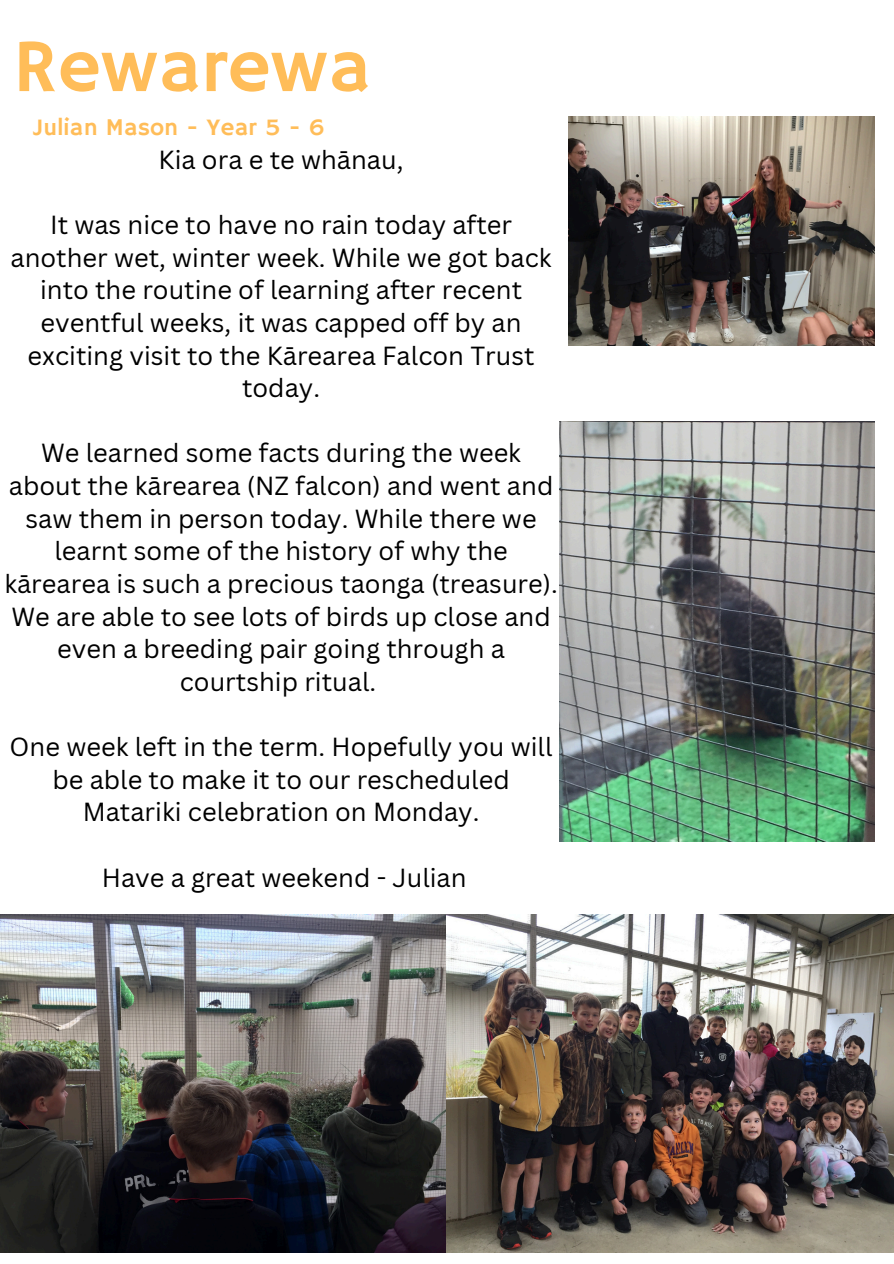
<style>
.page{position:relative;width:894px;height:1264px;background:#fff}
.page>*{position:absolute;margin:0;border:0;box-sizing:border-box;transform-origin:0 0}
.t1{font:75px "Hammersmith One";letter-spacing:.005em;color:#ffbd59}
.t2{font:25.5px/32.7px "Canva Sans";color:#000;text-align:center}
.t3{font:24px "Hammersmith One";letter-spacing:.005em;color:#ffbd59}
</style>
<div class="page">
<img style="left:559px;top:421px;width:315px;height:420px">
<img style="left:0;top:914px;width:893px;height:337px">
<img style="left:568px;top:116px;width:306px;height:230px">
<p class="t1" style="left:13px;top:24px;width:359px">Rewarewa</p>
<p class="t3" style="left:33px;top:114px;width:293px">Julian Mason - Year 5 - 6</p>
<p class="t2" style="left:159px;top:142px;width:246px">Kia ora e te whānau,</p>
<p class="t2" style="left:10px;top:208px;width:542px">It was nice to have no rain today after another wet, winter week. While we got back into the routine of learning after recent eventful weeks, it was capped off by an exciting visit to the Kārearea Falcon Trust today.</p>
<p class="t2" style="left:4px;top:436px;width:555px">We learned some facts during the week about the kārearea (NZ falcon) and went and saw them in person today. While there we learnt some of the history of why the kārearea is such a precious taonga (treasure).<br>We are able to see lots of birds up close and even a breeding pair going through a courtship ritual.</p>
<p class="t2" style="left:10px;top:730px;width:544px">One week left in the term. Hopefully you will be able to make it to our rescheduled<br>Matariki celebration on Monday.</p>
<p class="t2" style="left:102px;top:860px;width:366px">Have a great weekend - Julian</p>
</div>
